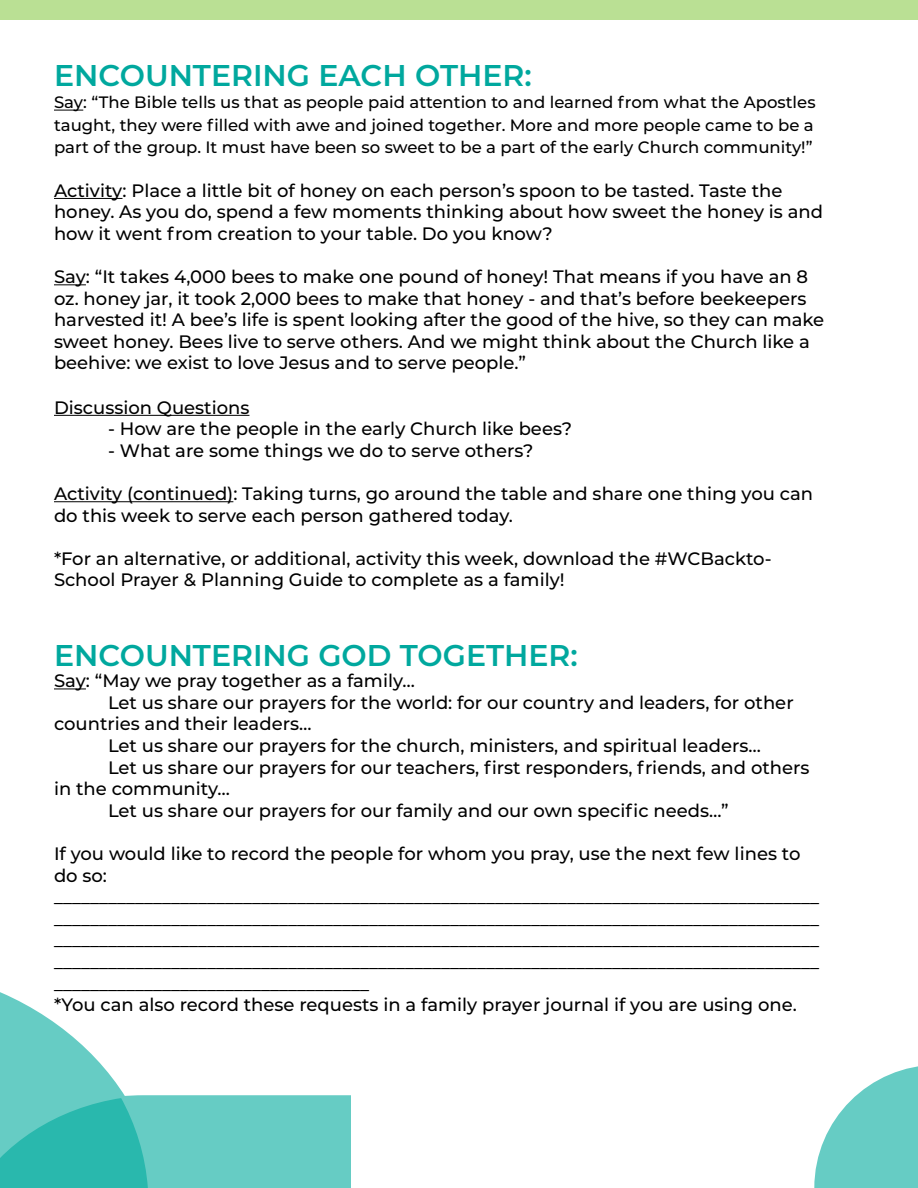
<style>
.page{position:relative;width:918px;height:1188px;background:#fff}
.page>*{position:absolute;margin:0;border:0;box-sizing:border-box;transform-origin:0 0}
.t1{font:600 30px "Montserrat";color:#00a89e}
.t2{font:500 18px/21.6px "Montserrat";color:#000}
.t3{font:500 16.5px/22.5px "Montserrat";color:#000;text-align:justify}
</style>
<div class="page">
<div style="left:0;top:0;width:918px;height:19px;background:#bae094"></div>
<svg style="left:814px;top:1066px;width:104px;height:122px"></svg>
<svg style="left:0;top:992px;width:351px;height:196px"></svg>
<svg style="left:54px;top:110px;width:29px;height:1px"></svg>
<hr style="left:54px;top:198px;width:69px;height:1px;background:#000">
<hr style="left:54px;top:284px;width:32px;height:1px;background:#000">
<hr style="left:54px;top:415px;width:195px;height:1px;background:#000">
<hr style="left:54px;top:501px;width:179px;height:1px;background:#000">
<hr style="left:54px;top:688px;width:32px;height:1px;background:#000">
<h1 class="t1" style="left:54px;top:54px;width:479px">ENCOUNTERING EACH OTHER:</h1>
<p class="t3" style="left:54px;top:91px;width:763px">Say: “The Bible tells us that as people paid attention to and learned from what the Apostles taught, they were filled with awe and joined together. More and more people came to be a part of the group. It must have been so sweet to be a part of the early Church community!”</p>
<p class="t2" style="left:54px;top:179px;width:771px">Activity: Place a little bit of honey on each person’s spoon to be tasted. Taste the honey. As you do, spend a few moments thinking about how sweet the honey is and how it went from creation to your table. Do you know?</p>
<p class="t2" style="left:54px;top:265px;width:772px">Say: “It takes 4,000 bees to make one pound of honey! That means if you have an 8 oz. honey jar, it took 2,000 bees to make that honey - and that’s before beekeepers harvested it! A bee’s life is spent looking after the good of the hive, so they can make sweet honey. Bees live to serve others. And we might think about the Church like a beehive: we exist to love Jesus and to serve people.”</p>
<p class="t2" style="left:54px;top:396px;width:197px">Discussion Questions</p>
<p class="t2" style="left:108px;top:417px;width:466px">- How are the people in the early Church like bees?</p>
<p class="t2" style="left:108px;top:439px;width:427px">- What are some things we do to serve others?</p>
<p class="t2" style="left:54px;top:482px;width:761px">Activity (continued): Taking turns, go around the table and share one thing you can do this week to serve each person gathered today.</p>
<p class="t2" style="left:54px;top:547px;width:719px">*For an alternative, or additional, activity this week, download the #WCBackto-<br>School Prayer &amp; Planning Guide to complete as a family!</p>
<h1 class="t1" style="left:54px;top:634px;width:525px">ENCOUNTERING GOD TOGETHER:</h1>
<p class="t2" style="left:54px;top:669px;width:362px">Say: “May we pray together as a family…</p>
<p class="t2" style="left:108px;top:691px;width:687px">Let us share our prayers for the world: for our country and leaders, for other</p>
<p class="t2" style="left:54px;top:712px;width:259px">countries and their leaders…</p>
<p class="t2" style="left:108px;top:734px;width:654px">Let us share our prayers for the church, ministers, and spiritual leaders…</p>
<p class="t2" style="left:108px;top:756px;width:703px">Let us share our prayers for our teachers, first responders, friends, and others</p>
<p class="t2" style="left:54px;top:777px;width:178px">in the community…</p>
<p class="t2" style="left:108px;top:799px;width:622px">Let us share our prayers for our family and our own specific needs…”</p>
<p class="t2" style="left:54px;top:842px;width:766px">If you would like to record the people for whom you pray, use the next few lines to do so: _____________________________________________________________________________________ _____________________________________________________________________________________ _____________________________________________________________________________________ _____________________________________________________________________________________ ___________________________________<br>*You can also record these requests in a family prayer journal if you are using one.</p>
</div>
